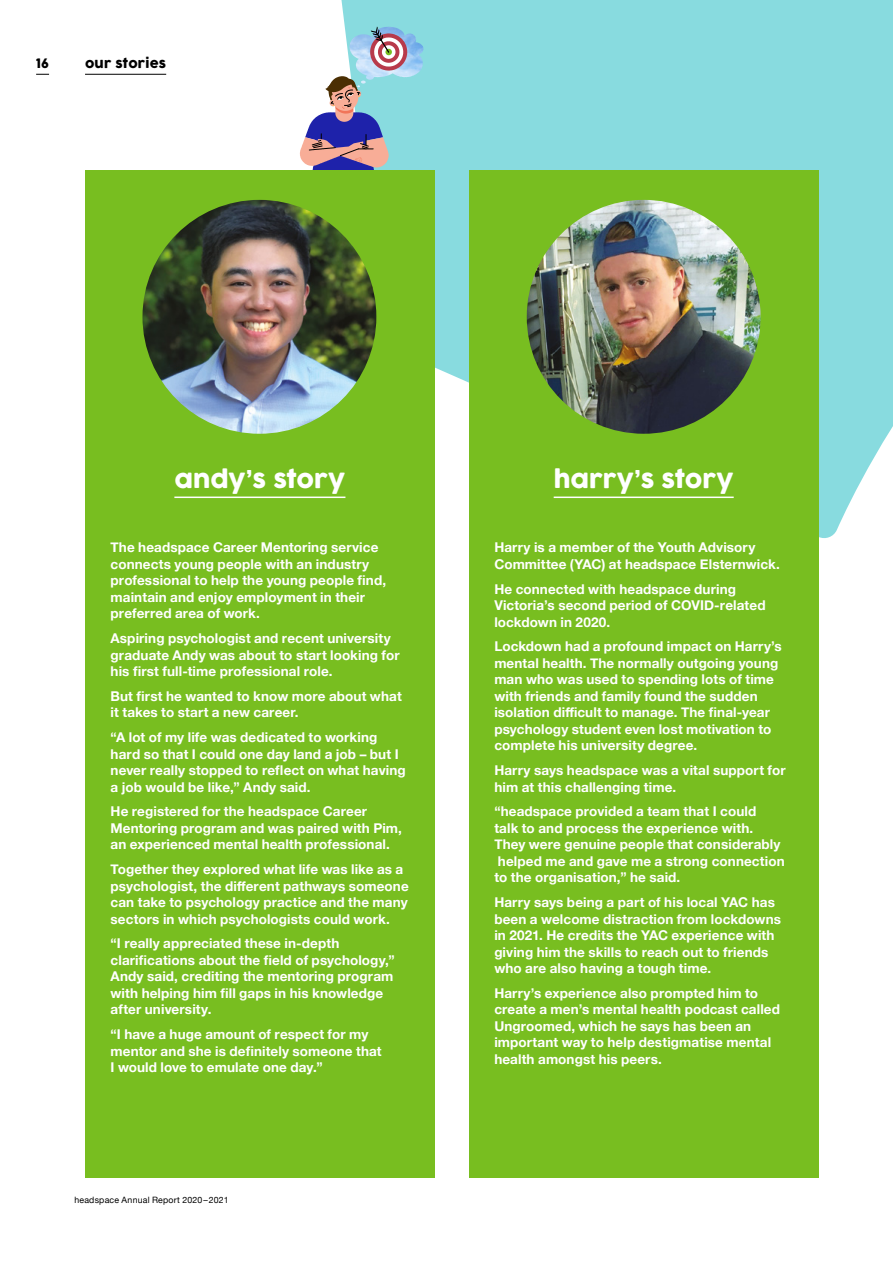
<style>
.page{position:relative;width:893px;height:1263px;background:#fff}
.page>*{position:absolute;margin:0;border:0;box-sizing:border-box;transform-origin:0 0}
.t1{font:24px "Cocogoose";letter-spacing:-.005em;color:#fff}
.t2{font:700 13.5px/16.5px "Helvetica Neue";letter-spacing:.01em;color:#fff}
.t3{font:12.75px "Cocogoose";letter-spacing:.015em;color:#000}
.t4{font:8.7px "Helvetica Neue";letter-spacing:.025em;color:#000}
</style>
<div class="page">
<svg style="left:341px;top:0;width:552px;height:538px;background:#90dde1"></svg>
<svg style="left:300px;top:26px;width:107px;height:144px"></svg>
<div style="left:85px;top:170px;width:350px;height:1008px;background:#78be20"></div>
<img style="left:142px;top:200px;width:234px;height:234px;border-radius:117px">
<hr style="left:174px;top:496px;width:171px;height:2px;background:#fff">
<div style="left:469px;top:170px;width:350px;height:1008px;background:#78be20"></div>
<img style="left:527px;top:200px;width:234px;height:234px;border-radius:117px">
<hr style="left:554px;top:496px;width:180px;height:2px;background:#fff">
<svg style="left:36px;top:74px;width:13px;height:1px"></svg>
<hr style="left:85px;top:74px;width:81px;height:1px;background:#000">
<p class="t3" style="left:36px;top:55px;width:14px">16</p>
<p class="t3" style="left:85px;top:55px;width:83px">our stories</p>
<h1 class="t1" style="left:174px;top:462px;width:172px">andy’s story</h1>
<p class="t2" style="left:111px;top:540px;width:277px">The headspace Career Mentoring service connects young people with an industry professional to help the young people find, maintain and enjoy employment in their preferred area of work.</p>
<p class="t2" style="left:111px;top:630px;width:291px">Aspiring psychologist and recent university graduate Andy was about to start looking for his first full-time professional role.</p>
<p class="t2" style="left:111px;top:688px;width:293px">But first he wanted to know more about what it takes to start a new career.</p>
<p class="t2" style="left:111px;top:729px;width:297px">“A lot of my life was dedicated to working hard so that I could one day land a job – but I never really stopped to reflect on what having a job would be like,” Andy said.</p>
<p class="t2" style="left:111px;top:804px;width:293px">He registered for the headspace Career<br>Mentoring program and was paired with Pim, an experienced mental health professional.</p>
<p class="t2" style="left:111px;top:861px;width:300px">Together they explored what life was like as a psychologist, the different pathways someone can take to psychology practice and the many sectors in which psychologists could work.</p>
<p class="t2" style="left:111px;top:936px;width:286px">“I really appreciated these in-depth clarifications about the field of psychology,” Andy said, crediting the mentoring program with helping him fill gaps in his knowledge after university.</p>
<p class="t2" style="left:111px;top:1026px;width:273px">“I have a huge amount of respect for my mentor and she is definitely someone that<br>I would love to emulate one day.”</p>
<p class="t4" style="left:74px;top:1194px;width:156px">headspace Annual Report 2020–2021</p>
<h1 class="t1" style="left:554px;top:462px;width:181px">harry’s story</h1>
<p class="t2" style="left:494px;top:540px;width:287px">Harry is a member of the Youth Advisory<br>Committee (YAC) at headspace Elsternwick.</p>
<p class="t2" style="left:494px;top:581px;width:273px">He connected with headspace during<br>Victoria’s second period of COVID-related lockdown in 2020.</p>
<p class="t2" style="left:494px;top:639px;width:289px">Lockdown had a profound impact on Harry’s mental health. The normally outgoing young man who was used to spending lots of time with friends and family found the sudden isolation difficult to manage. The final-year psychology student even lost motivation to complete his university degree.</p>
<p class="t2" style="left:494px;top:762px;width:293px">Harry says headspace was a vital support for him at this challenging time.</p>
<p class="t2" style="left:494px;top:804px;width:292px">“headspace provided a team that I could<br>talk to and process the experience with.<br>They were genuine people that considerably helped me and gave me a strong connection to the organisation,” he said.</p>
<p class="t2" style="left:494px;top:894px;width:288px">Harry says being a part of his local YAC has been a welcome distraction from lockdowns in 2021. He credits the YAC experience with giving him the skills to reach out to friends who are also having a tough time.</p>
<p class="t2" style="left:494px;top:985px;width:287px">Harry’s experience also prompted him to create a men’s mental health podcast called Ungroomed, which he says has been an important way to help destigmatise mental health amongst his peers.</p>
</div>
